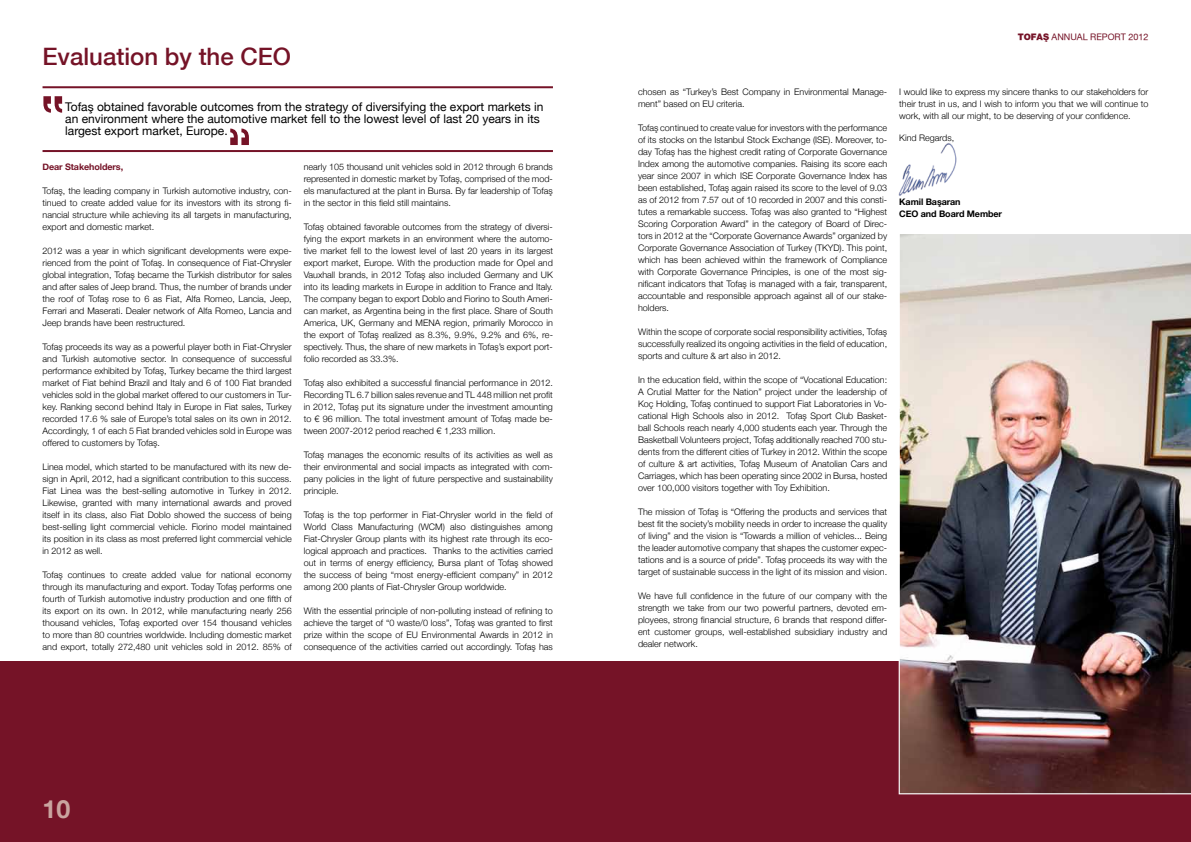
<style>
.page{position:relative;width:1191px;height:842px;background:#fff}
.page>*{position:absolute;margin:0;border:0;box-sizing:border-box;transform-origin:0 0}
.t1{font:700 25px "Helvetica Neue";color:#c9a49f}
.t2{font:500 24px "Helvetica Neue";color:#751327}
.t3{font:12px/12px "Helvetica Neue";color:#000}
.t4{font:300 9px/12px "Helvetica Neue";color:#000;text-align:justify}
.t5{font:700 9px/12px "Helvetica Neue";letter-spacing:-.01em;color:#000}
.t6{font:9px "Helvetica Neue";color:#751327}
.t7{font:700 9px "Helvetica Neue";letter-spacing:-.01em;color:#751327}
.s1{font-weight:900}
</style>
<div class="page">
<div style="left:0;top:662px;width:1191px;height:180px;background:#751327"></div>
<img style="left:898px;top:143px;width:59px;height:53px">
<hr style="left:43px;top:86px;width:510px;height:2px;background:#751327">
<hr style="left:43px;top:150px;width:510px;height:2px;background:#751327">
<svg style="left:43px;top:96px;width:19px;height:17px"></svg>
<svg style="left:230px;top:129px;width:19px;height:16px"></svg>
<img style="left:898px;top:234px;width:293px;height:560px">
<h2 class="t2" style="left:43px;top:38px;width:250px">Evaluation by the CEO</h2>
<h3 class="t3" style="left:65px;top:100px;width:480px">Tofaş obtained favorable outcomes from the strategy of diversifying the export markets in an environment where the automotive market fell to the lowest level of last 20 years in its largest export market, Europe.</h3>
<p class="t7" style="left:43px;top:162px;width:82px">Dear Stakeholders,</p>
<p class="t4" style="left:43px;top:185px;width:251px">Tofaş, the leading company in Turkish automotive industry, con&shy;tinued to create added value for its investors with its strong fi&shy;nancial structure while achieving its all targets in manufacturing, export and domestic market.</p>
<p class="t4" style="left:43px;top:245px;width:251px">2012 was a year in which significant developments were expe&shy;rienced from the point of Tofaş. In consequence of Fiat-Chrysler global integration, Tofaş became the Turkish distributor for sales and after sales of Jeep brand. Thus, the number of brands under the roof of Tofaş rose to 6 as Fiat, Alfa Romeo, Lancia, Jeep, Ferrari and Maserati. Dealer network of Alfa Romeo, Lancia and Jeep brands have been restructured.</p>
<p class="t4" style="left:43px;top:341px;width:251px">Tofaş proceeds its way as a powerful player both in Fiat-Chrysler and Turkish automotive sector. In consequence of successful performance exhibited by Tofaş, Turkey became the third largest market of Fiat behind Brazil and Italy and 6 of 100 Fiat branded vehicles sold in the global market offered to our customers in Tur&shy;key. Ranking second behind Italy in Europe in Fiat sales, Turkey recorded 17.6 % sale of Europe’s total sales on its own in 2012.<br>Accordingly, 1 of each 5 Fiat branded vehicles sold in Europe was offered to customers by Tofaş.</p>
<p class="t4" style="left:43px;top:461px;width:251px">Linea model, which started to be manufactured with its new de&shy;sign in April, 2012, had a significant contribution to this success.<br>Fiat Linea was the best-selling automotive in Turkey in 2012.<br>Likewise, granted with many international awards and proved itself in its class, also Fiat Doblo showed the success of being best-selling light commercial vehicle. Fiorino model maintained its position in its class as most preferred light commercial vehicle in 2012 as well.</p>
<p class="t4" style="left:43px;top:569px;width:251px">Tofaş continues to create added value for national economy through its manufacturing and export. Today Tofaş performs one fourth of Turkish automotive industry production and one fifth of its export on its own. In 2012, while manufacturing nearly 256 thousand vehicles, Tofaş exported over 154 thousand vehicles to more than 80 countries worldwide. Including domestic market and export, totally 272,480 unit vehicles sold in 2012. 85% of</p>
<p class="t4" style="left:304px;top:161px;width:251px">nearly 105 thousand unit vehicles sold in 2012 through 6 brands represented in domestic market by Tofaş, comprised of the mod&shy;els manufactured at the plant in Bursa. By far leadership of Tofaş in the sector in this field still maintains.</p>
<p class="t4" style="left:304px;top:221px;width:251px">Tofaş obtained favorable outcomes from the strategy of diversi&shy;fying the export markets in an environment where the automo&shy;tive market fell to the lowest level of last 20 years in its largest export market, Europe. With the production made for Opel and Vauxhall brands, in 2012 Tofaş also included Germany and UK into its leading markets in Europe in addition to France and Italy.<br>The company began to export Doblo and Fiorino to South Ameri&shy;can market, as Argentina being in the first place. Share of South America, UK, Germany and MENA region, primarily Morocco in the export of Tofaş realized as 8.3%, 9.9%, 9.2% and 6%, re&shy;spectively. Thus, the share of new markets in Tofaş’s export port&shy;folio recorded as 33.3%.</p>
<p class="t4" style="left:304px;top:377px;width:251px">Tofaş also exhibited a successful financial performance in 2012.<br>Recording TL 6.7 billion sales revenue and TL 448 million net profit in 2012, Tofaş put its signature under the investment amounting to € 96 million. The total investment amount of Tofaş made be&shy;tween 2007-2012 period reached € 1,233 million.</p>
<p class="t4" style="left:304px;top:449px;width:251px">Tofaş manages the economic results of its activities as well as their environmental and social impacts as integrated with com&shy;pany policies in the light of future perspective and sustainability principle.</p>
<p class="t4" style="left:304px;top:509px;width:251px">Tofaş is the top performer in Fiat-Chrysler world in the field of World Class Manufacturing (WCM) also distinguishes among Fiat-Chrysler Group plants with its highest rate through its eco&shy;logical approach and practices. Thanks to the activities carried out in terms of energy efficiency, Bursa plant of Tofaş showed the success of being “most energy-efficient company” in 2012 among 200 plants of Fiat-Chrysler Group worldwide.</p>
<p class="t4" style="left:304px;top:605px;width:251px">With the essential principle of non-polluting instead of refining to achieve the target of “0 waste/0 loss”, Tofaş was granted to first prize within the scope of EU Environmental Awards in 2012 in consequence of the activities carried out accordingly. Tofaş has</p>
<h1 class="t1" style="left:43px;top:794px;width:29px">10</h1>
<p class="t6" style="left:1017px;top:32px;width:132px"><span class="s1">TOFAŞ</span> ANNUAL REPORT 2012</p>
<p class="t4" style="left:638px;top:86px;width:251px">chosen as “Turkey’s Best Company in Environmental Manage&shy;ment” based on EU criteria.</p>
<p class="t4" style="left:638px;top:122px;width:251px">Tofaş continued to create value for investors with the performance of its stocks on the Istanbul Stock Exchange (ISE). Moreover, to&shy;day Tofaş has the highest credit rating of Corporate Governance Index among the automotive companies. Raising its score each year since 2007 in which ISE Corporate Governance Index has been established, Tofaş again raised its score to the level of 9.03 as of 2012 from 7.57 out of 10 recorded in 2007 and this consti&shy;tutes a remarkable success. Tofaş was also granted to “Highest Scoring Corporation Award” in the category of Board of Direc&shy;tors in 2012 at the “Corporate Governance Awards” organized by Corporate Governance Association of Turkey (TKYD). This point, which has been achieved within the framework of Compliance with Corporate Governance Principles, is one of the most sig&shy;nificant indicators that Tofaş is managed with a fair, transparent, accountable and responsible approach against all of our stake&shy;holders.</p>
<p class="t4" style="left:638px;top:326px;width:251px">Within the scope of corporate social responsibility activities, Tofaş successfully realized its ongoing activities in the field of education, sports and culture &amp; art also in 2012.</p>
<p class="t4" style="left:638px;top:374px;width:251px">In the education field, within the scope of “Vocational Education:<br>A Crutial Matter for the Nation” project under the leadership of Koç Holding, Tofaş continued to support Fiat Laboratories in Vo&shy;cational High Schools also in 2012. Tofaş Sport Club Basket&shy;ball Schools reach nearly 4,000 students each year. Through the Basketball Volunteers project, Tofaş additionally reached 700 stu&shy;dents from the different cities of Turkey in 2012. Within the scope of culture &amp; art activities, Tofaş Museum of Anatolian Cars and Carriages, which has been operating since 2002 in Bursa, hosted over 100,000 visitors together with Toy Exhibition.</p>
<p class="t4" style="left:638px;top:505px;width:251px">The mission of Tofaş is “Offering the products and services that best fit the society’s mobility needs in order to increase the quality of living” and the vision is “Towards a million of vehicles... Being the leader automotive company that shapes the customer expec&shy;tations and is a source of pride”. Tofaş proceeds its way with the target of sustainable success in the light of its mission and vision.</p>
<p class="t4" style="left:638px;top:589px;width:251px">We have full confidence in the future of our company with the strength we take from our two powerful partners, devoted em&shy;ployees, strong financial structure, 6 brands that respond differ&shy;ent customer groups, well-established subsidiary industry and dealer network.</p>
<p class="t4" style="left:899px;top:85px;width:251px">I would like to express my sincere thanks to our stakeholders for their trust in us, and I wish to inform you that we will continue to work, with all our might, to be deserving of your confidence.</p>
<p class="t4" style="left:899px;top:131px;width:57px">Kind Regards,</p>
<p class="t5" style="left:899px;top:195px;width:104px">Kamil Başaran<br>CEO and Board Member</p>
</div>
